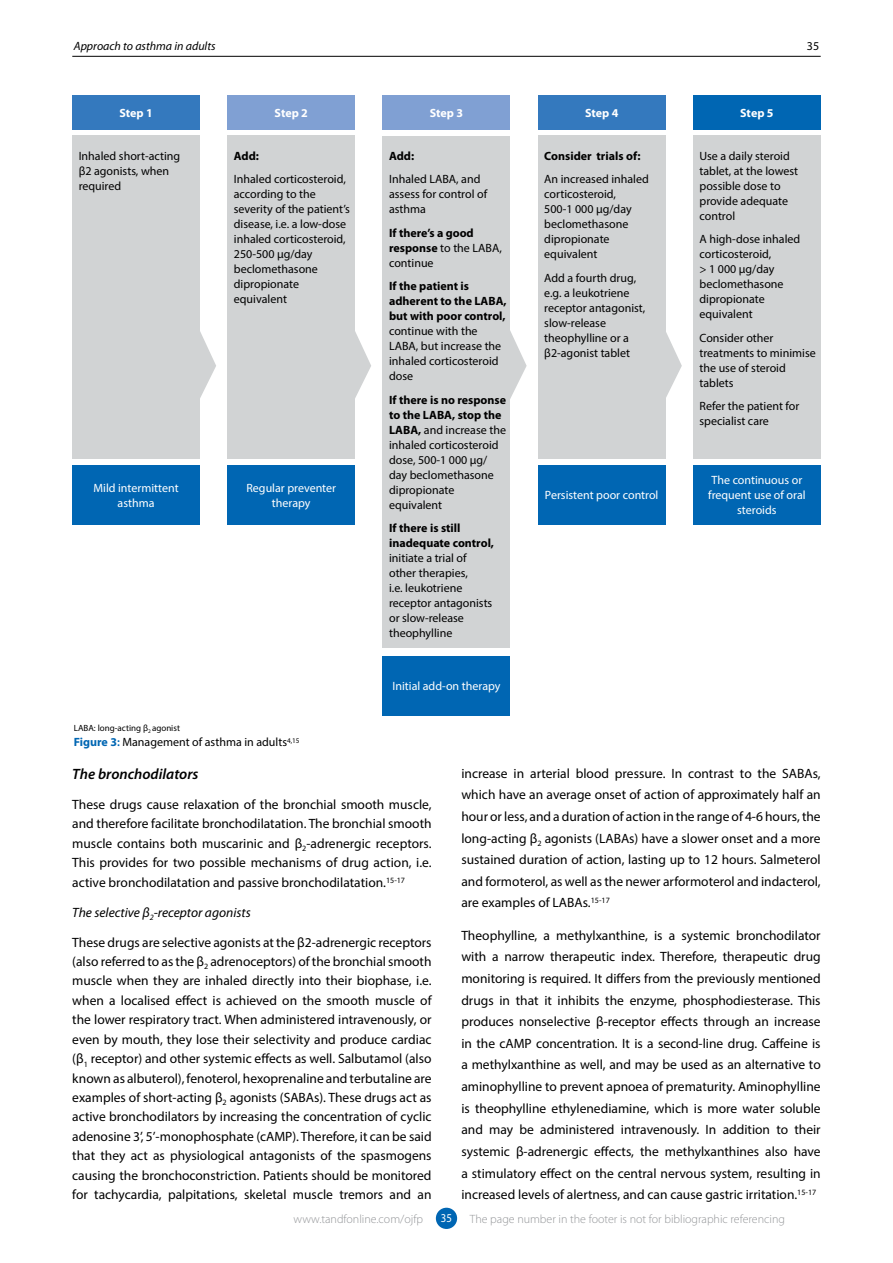
<style>
.page{position:relative;width:893px;height:1263px;background:#fff}
.page>*{position:absolute;margin:0;border:0;box-sizing:border-box;transform-origin:0 0}
.t1{font:italic 600 15px "Myriad Pro";color:#000}
.t2{font:13.5px/21.6px "Myriad Pro";color:#000;text-align:justify}
.t3{font:italic 13.5px "Myriad Pro";color:#000}
.t4{font:12px/15px "Myriad Pro";color:#000}
.t5{font:700 12px/15px "Myriad Pro";color:#000}
.t6{font:12px/15px "Myriad Pro";color:#fff;text-align:center}
.t7{font:300 12px "Myriad Pro";color:#939598}
.t8{font:700 12px "Myriad Pro";letter-spacing:-.005em;color:#fff}
.t9{font:italic 12px "Myriad Pro";color:#000}
.t10{font:12px "Myriad Pro";color:#fff;scale:.9 1}
.t11{font:9px "Myriad Pro";color:#000}
.s1{font-weight:400}
.s2{font-weight:700}
.s3{font-weight:700;color:#0066b3}
.s4{font-weight:600;color:#0066b3}
</style>
<div class="page">
<hr style="left:72px;top:56px;width:749px;height:1px;background:#000">
<div style="left:436px;top:1208px;width:21px;height:21px;background:#0066b3;border-radius:50%"></div>
<div style="left:72px;top:465px;width:128px;height:59px;background:#0066b3"></div>
<div style="left:227px;top:465px;width:128px;height:59px;background:#0066b3"></div>
<div style="left:538px;top:465px;width:127px;height:59px;background:#0066b3"></div>
<div style="left:693px;top:465px;width:128px;height:59px;background:#0066b3"></div>
<div style="left:383px;top:656px;width:127px;height:60px;background:#0066b3"></div>
<div style="left:72px;top:96px;width:128px;height:34px;background:#3479be"></div>
<div style="left:227px;top:96px;width:128px;height:34px;background:#80a0d3"></div>
<div style="left:538px;top:96px;width:127px;height:34px;background:#3479be"></div>
<div style="left:693px;top:96px;width:128px;height:34px;background:#0066b3"></div>
<div style="left:383px;top:96px;width:127px;height:34px;background:#80a0d3"></div>
<div style="left:72px;top:136px;width:128px;height:323px;background:#d1d3d4"></div>
<div style="left:227px;top:136px;width:128px;height:323px;background:#d1d3d4"></div>
<div style="left:538px;top:136px;width:127px;height:323px;background:#d1d3d4"></div>
<div style="left:693px;top:136px;width:128px;height:323px;background:#d1d3d4"></div>
<div style="left:383px;top:136px;width:127px;height:511px;background:#d1d3d4"></div>
<svg style="left:200px;top:331px;width:16px;height:67px"></svg>
<svg style="left:355px;top:331px;width:16px;height:67px"></svg>
<svg style="left:510px;top:331px;width:17px;height:68px"></svg>
<svg style="left:665px;top:327px;width:17px;height:75px"></svg>
<p class="t9" style="left:74px;top:39px;width:143px">Approach to asthma in adults</p>
<p class="t4" style="left:807px;top:38px;width:14px">35</p>
<p class="t8" style="left:119px;top:106px;width:35px">Step 1</p>
<p class="t8" style="left:275px;top:106px;width:35px">Step 2</p>
<p class="t8" style="left:430px;top:106px;width:35px">Step 3</p>
<p class="t8" style="left:585px;top:106px;width:35px">Step 4</p>
<p class="t8" style="left:740px;top:106px;width:35px">Step 5</p>
<p class="t4" style="left:79px;top:148px;width:103px">Inhaled short-acting β2 agonists, when required</p>
<p class="t5" style="left:234px;top:148px;width:27px">Add:</p>
<p class="t5" style="left:544px;top:148px;width:98px">Consider trials of:</p>
<p class="t4" style="left:544px;top:172px;width:106px">An increased inhaled corticosteroid,<br>500-1 000 µg/day beclomethasone dipropionate equivalent</p>
<p class="t4" style="left:544px;top:270px;width:103px">Add a fourth drug, e.g. a leukotriene receptor antagonist, slow-release theophylline or a β2-agonist tablet</p>
<p class="t5" style="left:389px;top:148px;width:27px">Add:</p>
<p class="t4" style="left:389px;top:172px;width:100px">Inhaled LABA, and assess for control of asthma</p>
<p class="t5" style="left:389px;top:225px;width:114px">If there’s a good response <span class="s1">to the LABA, continue</span></p>
<p class="t5" style="left:389px;top:279px;width:119px">If the patient is adherent to the LABA, but with poor control,</p>
<p class="t4" style="left:389px;top:324px;width:114px">continue with the<br>LABA, but increase the inhaled corticosteroid dose</p>
<p class="t4" style="left:389px;top:392px;width:118px"><span class="s2">If there is no response to the LABA, stop the<br>LABA,</span> and increase the inhaled corticosteroid dose, 500-1 000 µg/ day beclomethasone dipropionate equivalent</p>
<p class="t5" style="left:389px;top:521px;width:106px">If there is still inadequate control,</p>
<p class="t4" style="left:389px;top:551px;width:105px">initiate a trial of other therapies,<br>i.e. leukotriene receptor antagonists or slow-release theophylline</p>
<p class="t4" style="left:699px;top:148px;width:100px">Use a daily steroid tablet, at the lowest possible dose to provide adequate control</p>
<p class="t4" style="left:699px;top:232px;width:102px">A high-dose inhaled corticosteroid,<br>&gt; 1 000 µg/day beclomethasone dipropionate equivalent</p>
<p class="t4" style="left:699px;top:330px;width:118px">Consider other treatments to minimise the use of steroid tablets</p>
<p class="t4" style="left:699px;top:399px;width:101px">Refer the patient for specialist care</p>
<p class="t4" style="left:234px;top:172px;width:117px">Inhaled corticosteroid, according to the severity of the patient’s disease, i.e. a low-dose inhaled corticosteroid,<br>250-500 µg/day beclomethasone dipropionate equivalent</p>
<p class="t6" style="left:708px;top:473px;width:99px">The continuous or frequent use of oral steroids</p>
<p class="t6" style="left:93px;top:480px;width:87px">Mild intermittent asthma</p>
<p class="t6" style="left:246px;top:480px;width:91px">Regular preventer therapy</p>
<p class="t6" style="left:545px;top:488px;width:115px">Persistent poor control</p>
<p class="t11" style="left:74px;top:723px;width:108px">LABA: long-acting β<sub>2</sub> agonist</p>
<p class="t4" style="left:74px;top:734px;width:227px"><span class="s3">Figure 3</span><span class="s4">:</span> Management of asthma in adults<sup>4,15</sup></p>
<p class="t6" style="left:392px;top:679px;width:110px">Initial add-on therapy</p>
<p class="t1" style="left:72px;top:766px;width:128px">The bronchodilators</p>
<p class="t2" style="left:72px;top:794px;width:361px;line-height:19.5px">These drugs cause relaxation of the bronchial smooth muscle, and therefore facilitate bronchodilatation. The bronchial smooth muscle contains both muscarinic and β<sub>2</sub>-adrenergic receptors.<br>This provides for two possible mechanisms of drug action, i.e. active bronchodilatation and passive bronchodilatation.<sup>15-17</sup></p>
<p class="t3" style="left:72px;top:905px;width:180px">The selective β<sub>2</sub>-receptor agonists</p>
<p class="t2" style="left:72px;top:932px;width:361px;line-height:19.5px">These drugs are selective agonists at the β2-adrenergic receptors (also referred to as the β<sub>2</sub> adrenoceptors) of the bronchial smooth muscle when they are inhaled directly into their biophase, i.e. when a localised effect is achieved on the smooth muscle of the lower respiratory tract. When administered intravenously, or even by mouth, they lose their selectivity and produce cardiac (β<sub>1</sub> receptor) and other systemic effects as well. Salbutamol (also known as albuterol), fenoterol, hexoprenaline and terbutaline are examples of short-acting β<sub>2</sub> agonists (SABAs). These drugs act as active bronchodilators by increasing the concentration of cyclic adenosine 3’, 5’-monophosphate (cAMP). Therefore, it can be said that they act as physiological antagonists of the spasmogens causing the bronchoconstriction. Patients should be monitored for tachycardia, palpitations, skeletal muscle tremors and an</p>
<p class="t2" style="left:461px;top:762px;width:361px">increase in arterial blood pressure. In contrast to the SABAs, which have an average onset of action of approximately half an hour or less, and a duration of action in the range of 4-6 hours, the long-acting β<sub>2</sub> agonists (LABAs) have a slower onset and a more sustained duration of action, lasting up to 12 hours. Salmeterol and formoterol, as well as the newer arformoterol and indacterol, are examples of LABAs.<sup>15-17</sup></p>
<p class="t2" style="left:461px;top:924px;width:361px">Theophylline, a methylxanthine, is a systemic bronchodilator with a narrow therapeutic index. Therefore, therapeutic drug monitoring is required. It differs from the previously mentioned drugs in that it inhibits the enzyme, phosphodiesterase. This produces nonselective β-receptor effects through an increase in the cAMP concentration. It is a second-line drug. Caffeine is a methylxanthine as well, and may be used as an alternative to aminophylline to prevent apnoea of prematurity. Aminophylline is theophylline ethylenediamine, which is more water soluble and may be administered intravenously. In addition to their systemic β-adrenergic effects, the methylxanthines also have a stimulatory effect on the central nervous system, resulting in increased levels of alertness, and can cause gastric irritation.<sup>15-17</sup></p>
<p class="t7" style="left:294px;top:1213px;width:131px">www.tandfonline.com/ojfp</p>
<p class="t10" style="left:441px;top:1211px;width:14px">35</p>
<p class="t7" style="left:470px;top:1213px;width:317px">The page number in the footer is not for bibliographic referencing</p>
</div>
